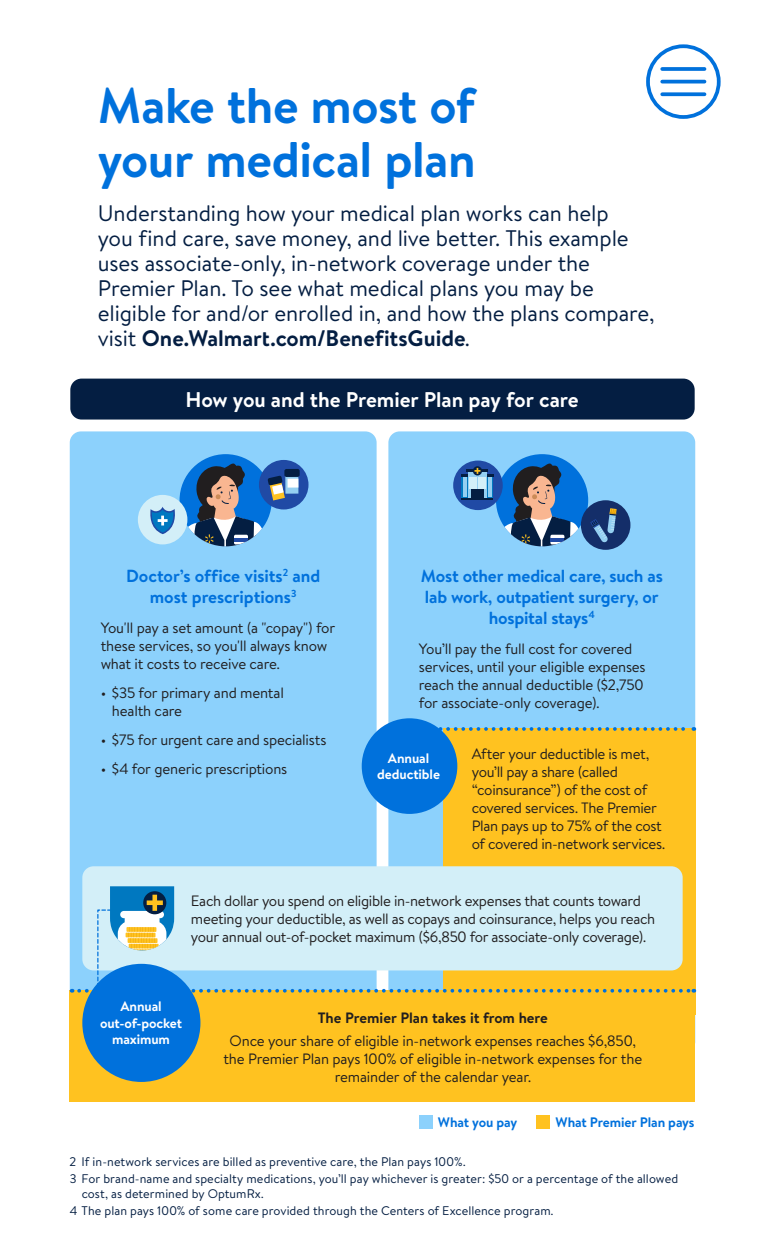
<style>
.page{position:relative;width:765px;height:1260px;background:#fff}
.page>*{position:absolute;margin:0;border:0;box-sizing:border-box;transform-origin:0 0}
.t1{font:700 50px/53.8px "Bogle";letter-spacing:-.01em;color:#0071dc}
.t2{font:22.5px/25px "Bogle";letter-spacing:-.005em;color:#041e42}
.t3{font:700 21.25px "Bogle";letter-spacing:-.005em;color:#fff}
.t4{font:700 17.5px/21px "Bogle";letter-spacing:-.01em;color:#0071dc;text-align:center}
.t5{font:15px/18px "Bogle";letter-spacing:-.02em;color:#211e1f}
.t6{font:700 15px "Bogle";color:#211e1f}
.t7{font:700 13.75px/16.5px "Bogle";letter-spacing:-.005em;color:#fff;text-align:center}
.t8{font:700 13.75px "Bogle";letter-spacing:-.01em;color:#0071dc}
.t9{font:12.5px/17.2px "Bogle";letter-spacing:.005em;color:#041e42}
.s1{font-weight:700}
</style>
<div class="page">
<div style="left:70px;top:431px;width:307px;height:622px;background:#8cd1fc;border-radius:11px"></div>
<div style="left:180px;top:454px;width:92px;height:92px;background:#0071dc;border-radius:46px"></div>
<div style="left:259px;top:460px;width:50px;height:49px;background:#204aa5;border-radius:50%"></div>
<svg style="left:285px;top:477px;width:13px;height:17px"></svg>
<div style="left:284px;top:469px;width:16px;height:8px;background:#041e42;border-radius:2px"></div>
<div style="left:288px;top:479px;width:10px;height:9px;background:#fff"></div>
<div style="left:138px;top:495px;width:49px;height:49px;background:#d3eff8;border-radius:50%"></div>
<svg style="left:149px;top:461px;width:136px;height:85px"></svg>
<div style="left:388px;top:431px;width:307px;height:622px;background:#8cd1fc;border-radius:11px"></div>
<div style="left:496px;top:454px;width:92px;height:92px;background:#0071dc;border-radius:46px"></div>
<svg style="left:453px;top:461px;width:50px;height:49px"></svg>
<div style="left:462px;top:476px;width:31px;height:22px;background:#0078c0"></div>
<hr style="left:461px;top:474px;width:33px;height:2px;background:#041e42">
<hr style="left:462px;top:498px;width:31px;height:2px;background:#041e42">
<div style="left:581px;top:500px;width:49px;height:50px;background:#142e69;border-radius:50%"></div>
<svg style="left:463px;top:461px;width:154px;height:85px"></svg>
<div style="left:70px;top:379px;width:625px;height:41px;background:#041e42;border-radius:11px"></div>
<div style="left:443px;top:729px;width:252px;height:286px;background:#ffc220"></div>
<svg style="left:439px;top:727px;width:255px;height:4px"></svg>
<div style="left:362px;top:718px;width:95px;height:96px;background:#0071dc;border-radius:50%"></div>
<div style="left:419px;top:1116px;width:13px;height:13px;background:#8cd1fc"></div>
<div style="left:537px;top:1116px;width:13px;height:13px;background:#ffc220"></div>
<div style="left:82px;top:866px;width:601px;height:104px;background:#d3eff8;border-radius:11px"></div>
<div style="left:70px;top:991px;width:625px;height:111px;background:#ffc220"></div>
<div style="left:82px;top:964px;width:118px;height:118px;background:#0071dc;border-radius:50%"></div>
<svg style="left:79px;top:886px;width:615px;height:116px"></svg>
<div style="left:646px;top:44px;width:75px;height:75px;border:4px solid #0071dc;border-radius:50%"></div>
<svg style="left:662px;top:67px;width:43px;height:4px"></svg>
<hr style="left:662px;top:80px;width:43px;height:3px;background:#0071dc">
<svg style="left:662px;top:92px;width:43px;height:4px"></svg>
<h1 class="t1" style="left:98px;top:78px;width:379px">Make the most of your medical plan</h1>
<p class="t2" style="left:98px;top:200px;width:558px">Understanding how your medical plan works can help<br>you find care, save money, and live better. This example uses associate-only, in-network coverage under the Premier Plan. To see what medical plans you may be eligible for and/or enrolled in, and how the plans compare, visit <span class="s1">One.Walmart.com/BenefitsGuide</span>.</p>
<h3 class="t3" style="left:185px;top:384px;width:395px">How you and the Premier Plan pay for care</h3>
<p class="t4" style="left:126px;top:565px;width:196px">Doctor’s office visits<sup>2</sup> and most prescriptions<sup>3</sup></p>
<p class="t5" style="left:101px;top:618px;width:236px">You'll pay a set amount (a "copay") for these services, so you'll always know what it costs to receive care.</p>
<p class="t5" style="left:112px;top:683px;width:174px;text-indent:-11px">• $35 for primary and mental health care</p>
<p class="t5" style="left:101px;top:730px;width:227px">• $75 for urgent care and specialists</p>
<p class="t5" style="left:101px;top:760px;width:188px">• $4 for generic prescriptions</p>
<p class="t4" style="left:421px;top:565px;width:244px">Most other medical care, such as lab work, outpatient surgery, or hospital stays<sup>4</sup></p>
<p class="t5" style="left:419px;top:639px;width:228px">You’ll pay the full cost for covered services, until your eligible expenses reach the annual deductible ($2,750 for associate-only coverage).</p>
<p class="t7" style="left:377px;top:749px;width:64px">Annual deductible</p>
<p class="t5" style="left:472px;top:744px;width:195px">After your deductible is met, you’ll pay a share (called “coinsurance”) of the cost of covered services. The Premier<br>Plan pays up to 75% of the cost of covered in-network services.</p>
<p class="t5" style="left:191px;top:891px;width:466px">Each dollar you spend on eligible in-network expenses that counts toward meeting your deductible, as well as copays and coinsurance, helps you reach your annual out-of-pocket maximum ($6,850 for associate-only coverage).</p>
<p class="t7" style="left:100px;top:998px;width:84px">Annual out-of-pocket maximum</p>
<p class="t6" style="left:318px;top:1008px;width:232px">The Premier Plan takes it from here</p>
<p class="t5" style="left:223px;top:1031px;width:420px;text-align:center">Once your share of eligible in-network expenses reaches $6,850, the Premier Plan pays 100% of eligible in-network expenses for the remainder of the calendar year.</p>
<p class="t8" style="left:438px;top:1112px;width:81px">What you pay</p>
<p class="t8" style="left:556px;top:1112px;width:141px">What Premier Plan pays</p>
<p class="t9" style="left:70px;top:1152px;width:610px">2 If in-network services are billed as preventive care, the Plan pays 100%.<br>3 For brand-name and specialty medications, you’ll pay whichever is greater: $50 or a percentage of the allowed</p>
<p class="t9" style="left:70px;top:1184px;width:485px;text-indent:12px">cost, as determined by OptumRx.<br>4 The plan pays 100% of some care provided through the Centers of Excellence program.</p>
</div>
